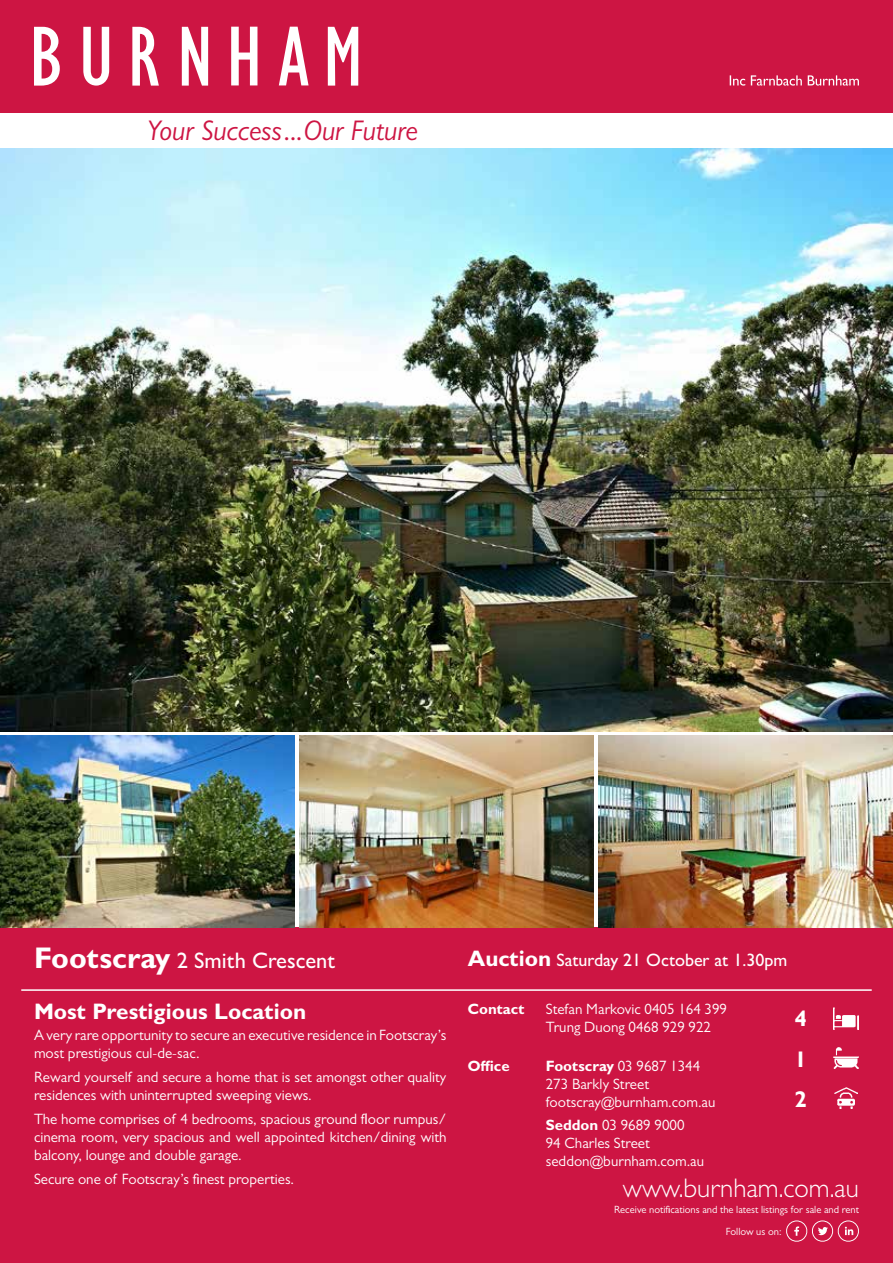
<style>
.page{position:relative;width:893px;height:1263px;background:#fff}
.page>*{position:absolute;margin:0;border:0;box-sizing:border-box;transform-origin:0 0}
.t1{font:italic 28.5px "Gill Sans MT Pro";color:#cd1543}
.t2{font:300 27px "Gill Sans MT Pro";color:#fff}
.t3{font:500 22.5px "Gill Sans MT Pro";color:#fff}
.t4{font:700 22.5px "Gill Sans MT Pro";color:#fff}
.t5{font:700 22.5px/40.5px "Gill Sans";color:#fff;text-align:justify}
.t6{font:500 18px "Gill Sans MT Pro";color:#fff}
.t7{font:15px/18px "Gill Sans MT Pro";color:#fff}
.t8{font:700 15px "Gill Sans MT Pro";color:#fff}
.t9{font:10.5px/22px "Gill Sans MT Pro";color:#fff}
.s1{font-weight:700;font-size:30px}
.s2{font-weight:700;font-size:22.5px}
.s3{font-weight:700}
</style>
<div class="page">
<div style="left:0;top:0;width:893px;height:113px;background:#cd1543"></div>
<svg style="left:34px;top:27px;width:26px;height:59px"></svg>
<svg style="left:83px;top:27px;width:26px;height:59px"></svg>
<svg style="left:132px;top:27px;width:27px;height:59px"></svg>
<svg style="left:182px;top:27px;width:26px;height:59px"></svg>
<svg style="left:231px;top:27px;width:26px;height:58px"></svg>
<svg style="left:279px;top:27px;width:30px;height:58px"></svg>
<svg style="left:328px;top:27px;width:30px;height:59px"></svg>
<svg style="left:730px;top:75px;width:129px;height:11px"></svg>
<div style="left:0;top:927px;width:893px;height:336px;background:#cd1543"></div>
<hr style="left:21px;top:989px;width:851px;height:2px;background:#fff">
<svg style="left:786px;top:1220px;width:73px;height:22px"></svg>
<img style="left:0;top:149px;width:893px;height:582px">
<img style="left:0;top:736px;width:295px;height:191px">
<img style="left:299px;top:736px;width:295px;height:191px">
<img style="left:598px;top:736px;width:295px;height:191px">
<img style="left:834px;top:1008px;width:25px;height:21px">
<img style="left:834px;top:1047px;width:25px;height:22px">
<img style="left:835px;top:1087px;width:23px;height:21px">
<h1 class="t1" style="left:147px;top:114px;width:273px">Your Success...Our Future</h1>
<h3 class="t3" style="left:34px;top:947px;width:303px"><span class="s1">Footscray</span> 2 Smith Crescent</h3>
<h3 class="t4" style="left:34px;top:997px;width:274px">Most Prestigious Location</h3>
<p class="t7" style="left:34px;top:1025px;width:414px">A very rare opportunity to secure an executive residence in Footscray’s most prestigious cul-de-sac.</p>
<p class="t7" style="left:34px;top:1067px;width:414px">Reward yourself and secure a home that is set amongst other quality residences with uninterrupted sweeping views.</p>
<p class="t7" style="left:34px;top:1109px;width:414px;text-align:justify">The home comprises of 4 bedrooms, spacious ground floor rumpus/ cinema room, very spacious and well appointed kitchen/dining with balcony, lounge and double garage.</p>
<p class="t7" style="left:34px;top:1169px;width:262px">Secure one of Footscray’s finest properties.</p>
<p class="t6" style="left:468px;top:949px;width:321px"><span class="s2">Auction</span> Saturday 21 October at 1.30pm</p>
<p class="t8" style="left:468px;top:999px;width:58px">Contact</p>
<p class="t7" style="left:546px;top:1000px;width:183px">Stefan Markovic 0405 164 399<br>Trung Duong 0468 929 922</p>
<p class="t7" style="left:546px;top:1057px;width:171px"><span class="s3">Footscray</span> 03 9687 1344<br>273 Barkly Street footscray@burnham.com.au</p>
<p class="t7" style="left:546px;top:1116px;width:160px"><span class="s3">Seddon</span> 03 9689 9000<br>94 Charles Street seddon@burnham.com.au</p>
<p class="t8" style="left:468px;top:1057px;width:44px">Office</p>
<h3 class="t5" style="left:794px;top:999px;width:14px">4<br>1<br>2</h3>
<h2 class="t2" style="left:623px;top:1172px;width:237px">www.burnham.com.au</h2>
<p class="t9" style="left:726px;top:1198px;width:135px;text-indent:-112px">Receive notifications and the latest listings for sale and rent<br>Follow us on:</p>
</div>
